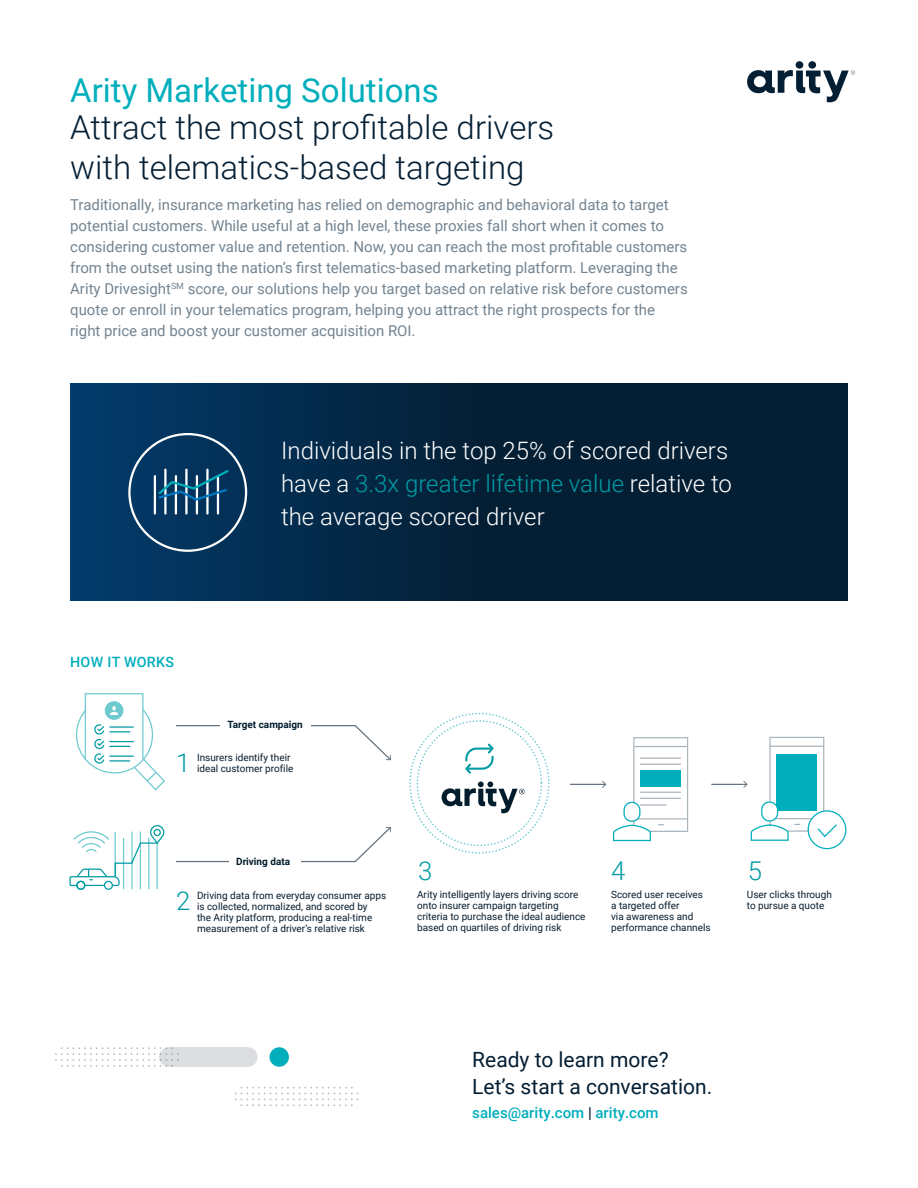
<style>
.page{position:relative;width:918px;height:1188px;background:#fff}
.page>*{position:absolute;margin:0;border:0;box-sizing:border-box;transform-origin:0 0}
.t1{font:300 33px/39.6px "Roboto";color:#041e33}
.t2{font:33px "Roboto";color:#00aebc}
.t3{font:300 25.8px "Roboto";color:#009ba3}
.t4{font:300 24px/33.2px "Roboto";color:#fff}
.t5{font:21px/27px "Roboto";color:#041e33}
.t6{font:15px/21px "Roboto";color:#738491}
.t7{font:500 15px "Roboto";color:#00aebc}
.t8{font:500 14.25px "Roboto";letter-spacing:.02em;color:#00aebc}
.t9{font:10.05px/10.8px "Roboto";color:#071c2c}
.t10{font:700 10.05px "Roboto";color:#011c2c}
.s1{color:#009ba3}
.s2{color:#041e33}
</style>
<div class="page">
<svg style="left:747px;top:61px;width:108px;height:41px"></svg>
<div style="left:270px;top:1047px;width:19px;height:20px;background:#00aebc;border-radius:50%"></div>
<div style="left:238px;top:1047px;width:20px;height:20px;background:#dbdde0;border-radius:50%"></div>
<div style="left:169px;top:1047px;width:79px;height:20px;background:#dbdde0"></div>
<svg style="left:55px;top:1047px;width:124px;height:20px"></svg>
<svg style="left:84px;top:693px;width:81px;height:98px"></svg>
<hr style="left:123px;top:838px;width:1px;height:51px;background:#6ecacf">
<hr style="left:131px;top:832px;width:2px;height:57px;background:#6ecacf">
<hr style="left:148px;top:838px;width:1px;height:51px;background:#6ecacf">
<hr style="left:157px;top:843px;width:1px;height:46px;background:#6ecacf">
<hr style="left:140px;top:832px;width:1px;height:57px;background:#6ecacf">
<div style="left:104px;top:881px;width:9px;height:9px;border:1px solid #009ba3;border-radius:50%"></div>
<div style="left:76px;top:881px;width:9px;height:9px;border:1px solid #009ba3;border-radius:50%"></div>
<svg style="left:69px;top:825px;width:96px;height:62px"></svg>
<svg style="left:442px;top:743px;width:83px;height:70px"></svg>
<svg style="left:175px;top:827px;width:216px;height:36px"></svg>
<div style="left:229px;top:854px;width:72px;height:14px;background:#fff"></div>
<svg style="left:175px;top:725px;width:216px;height:36px"></svg>
<hr style="left:570px;top:784px;width:35px;height:1px;background:#63727e">
<svg style="left:602px;top:781px;width:4px;height:7px"></svg>
<div style="left:220px;top:717px;width:91px;height:18px;background:#fff"></div>
<hr style="left:770px;top:746px;width:53px;height:1px;background:#738491">
<hr style="left:770px;top:818px;width:53px;height:1px;background:#738491">
<div style="left:776px;top:754px;width:41px;height:57px;background:#00aebc"></div>
<svg style="left:750px;top:801px;width:39px;height:40px"></svg>
<div style="left:808px;top:811px;width:38px;height:38px;background:#fff;border-radius:50%"></div>
<div style="left:808px;top:810px;width:38px;height:39px;border:1px solid #00aebc;border-radius:50%"></div>
<svg style="left:817px;top:824px;width:20px;height:13px"></svg>
<div style="left:633px;top:737px;width:55px;height:95px;border:1px solid #738491"></div>
<hr style="left:635px;top:746px;width:52px;height:1px;background:#738491">
<hr style="left:640px;top:758px;width:41px;height:1px;background:#738491">
<hr style="left:640px;top:764px;width:41px;height:1px;background:#738491">
<hr style="left:640px;top:792px;width:41px;height:1px;background:#738491">
<hr style="left:640px;top:798px;width:41px;height:1px;background:#738491">
<hr style="left:640px;top:804px;width:27px;height:2px;background:#738491">
<hr style="left:634px;top:818px;width:53px;height:2px;background:#738491">
<div style="left:640px;top:770px;width:41px;height:17px;background:#00aebc"></div>
<svg style="left:613px;top:801px;width:39px;height:41px"></svg>
<hr style="left:711px;top:784px;width:36px;height:1px;background:#63727e">
<svg style="left:743px;top:781px;width:5px;height:7px"></svg>
<svg style="left:235px;top:1087px;width:124px;height:19px"></svg>
<div style="left:71px;top:383px;width:777px;height:218px;background:linear-gradient(to right,#063863,#031624)"></div>
<div style="left:128px;top:433px;width:119px;height:119px;border:2px solid #fff;border-radius:50%"></div>
<hr style="left:175px;top:476px;width:2px;height:38px;background:#fff">
<hr style="left:185px;top:470px;width:3px;height:44px;background:#fff">
<hr style="left:154px;top:476px;width:2px;height:38px;background:#fff">
<hr style="left:164px;top:470px;width:3px;height:44px;background:#fff">
<hr style="left:196px;top:476px;width:2px;height:38px;background:#fff">
<hr style="left:217px;top:476px;width:2px;height:38px;background:#fff">
<hr style="left:206px;top:470px;width:3px;height:44px;background:#fff">
<svg style="left:157px;top:468px;width:74px;height:34px"></svg>
<h1 class="t2" style="left:70px;top:67px;width:370px">Arity Marketing Solutions</h1>
<h1 class="t1" style="left:70px;top:107px;width:486px">Attract the most profitable drivers with telematics-based targeting</h1>
<p class="t6" style="left:70px;top:194px;width:619px">Traditionally, insurance marketing has relied on demographic and behavioral data to target potential customers. While useful at a high level, these proxies fall short when it comes to considering customer value and retention. Now, you can reach the most profitable customers from the outset using the nation’s first telematics-based marketing platform. Leveraging the Arity Drivesight<sup>SM</sup> score, our solutions help you target based on relative risk before customers quote or enroll in your telematics program, helping you attract the right prospects for the right price and boost your customer acquisition ROI.</p>
<p class="t8" style="left:70px;top:652px;width:105px">HOW IT WORKS</p>
<h3 class="t4" style="left:281px;top:433px;width:452px">Individuals in the top 25% of scored drivers have a <span class="s1">3.3x greater lifetime value</span> relative to the average scored driver</h3>
<p class="t10" style="left:228px;top:717px;width:77px">Target campaign</p>
<p class="t9" style="left:197px;top:752px;width:95px">Insurers identify their</p>
<h2 class="t3" style="left:176px;top:745px;width:16px">1</h2>
<p class="t9" style="left:197px;top:763px;width:98px">ideal customer profile</p>
<p class="t10" style="left:236px;top:854px;width:55px">Driving data</p>
<h2 class="t3" style="left:418px;top:853px;width:16px">3</h2>
<h2 class="t3" style="left:611px;top:853px;width:16px">4</h2>
<h2 class="t3" style="left:748px;top:853px;width:16px">5</h2>
<h2 class="t3" style="left:176px;top:883px;width:16px">2</h2>
<p class="t9" style="left:197px;top:890px;width:191px">Driving data from everyday consumer apps is collected, normalized, and scored by<br>the Arity platform, producing a real-time measurement of a driver’s relative risk</p>
<p class="t9" style="left:417px;top:889px;width:170px">Arity intelligently layers driving score onto insurer campaign targeting criteria to purchase the ideal audience based on quartiles of driving risk</p>
<p class="t9" style="left:611px;top:889px;width:101px">Scored user receives a targeted offer<br>via awareness and performance channels</p>
<p class="t9" style="left:747px;top:889px;width:86px">User clicks through to pursue a quote</p>
<h3 class="t5" style="left:472px;top:1045px;width:242px">Ready to learn more?<br>Let’s start a conversation.</h3>
<p class="t7" style="left:472px;top:1102px;width:188px">sales@arity.com <span class="s2">|</span> arity.com</p>
</div>
